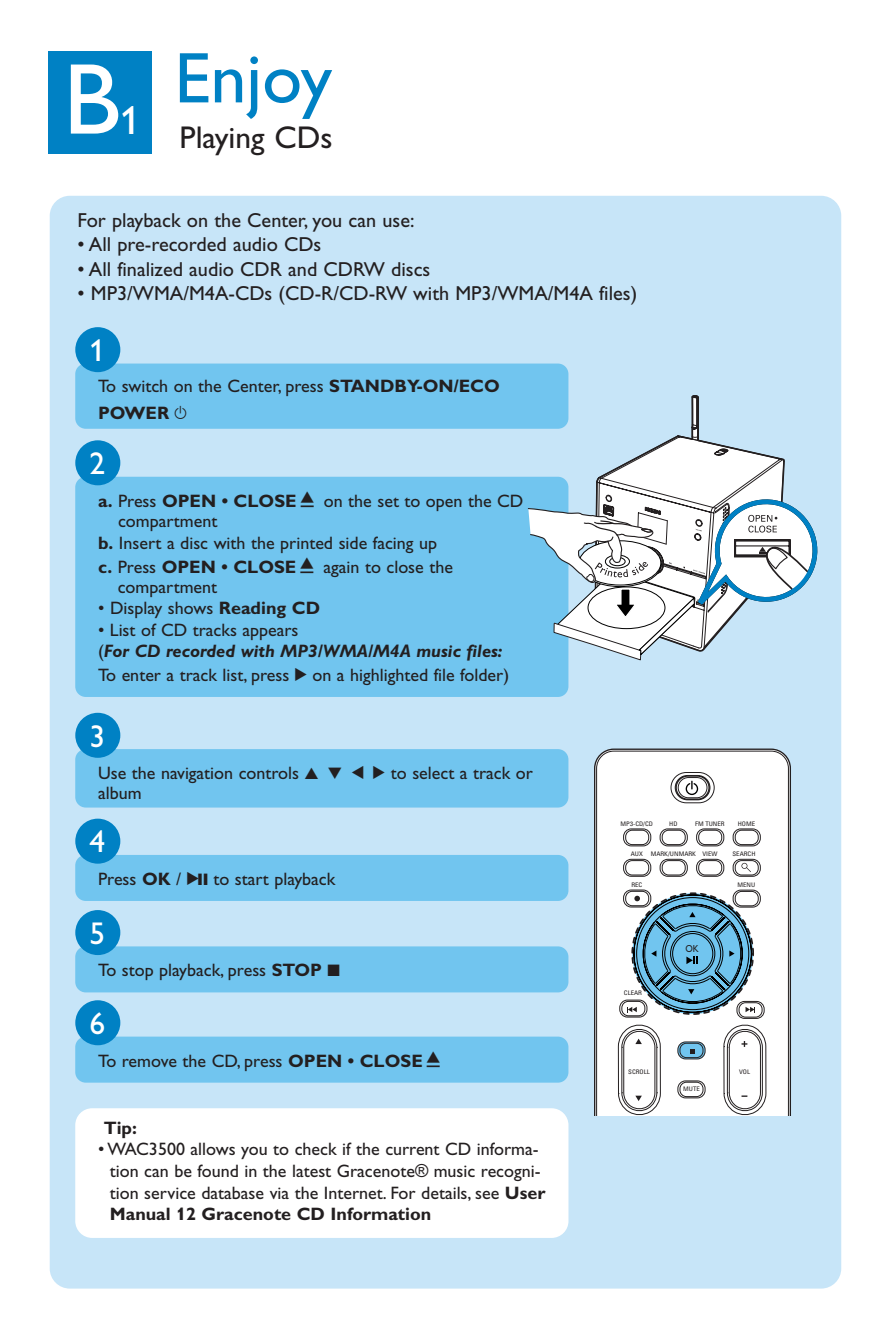
<style>
.page{position:relative;width:894px;height:1339px;background:#fff}
.page>*{position:absolute;margin:0;border:0;box-sizing:border-box;transform-origin:0 0}
.t1{font:101.25px "Gill Alt One";color:#fff}
.t2{font:72px "Gill Alt One";color:#0081c4}
.t3{font:40.5px "Gill Alt One";color:#fff}
.t4{font:31.5px "Gill Alt One";color:#231f20}
.t5{font:31.5px "Gill Alt One";color:#fff}
.t6{font:20.25px "Gill Alt One";color:#231f20}
.t7{font:18px/21.6px "Gill Alt One";color:#231f20}
.t8{font:italic 700 18px/21.6px "Gill Alt One";color:#231f20}
.t9{font:700 18px "Gill Alt One";color:#231f20}
.t10{font:10.12px "Gill Sans";color:#231f20;scale:.89 1}
.t11{font:condensed 6.3px "Univers";color:#231f20;scale:1.09 1}
.s1{font-weight:700}
.s2{font-family:"Audio Six 6"}
.s3{font-weight:400}
.s4{font-weight:400;font-style:normal}
.s5{font-family:"Audio Four 4"}
</style>
<div class="page">
<div style="left:50px;top:196px;width:791px;height:1092px;background:#c7e5f8;border-radius:20px"></div>
<div style="left:50px;top:51px;width:102px;height:102px;background:#0081c4"></div>
<div style="left:75px;top:477px;width:493px;height:220px;background:#71c5ef;border-radius:11px"></div>
<div style="left:75px;top:440px;width:45px;height:45px;background:#0081c4;border-radius:50%"></div>
<div style="left:75px;top:749px;width:493px;height:58px;background:#71c5ef;border-radius:11px"></div>
<div style="left:75px;top:713px;width:45px;height:45px;background:#0081c4;border-radius:50%"></div>
<div style="left:75px;top:855px;width:493px;height:46px;background:#71c5ef;border-radius:11px"></div>
<div style="left:75px;top:819px;width:45px;height:45px;background:#0081c4;border-radius:50%"></div>
<div style="left:75px;top:946px;width:493px;height:46px;background:#71c5ef;border-radius:11px"></div>
<div style="left:75px;top:910px;width:45px;height:45px;background:#0081c4;border-radius:50%"></div>
<div style="left:75px;top:1036px;width:493px;height:46px;background:#71c5ef;border-radius:11px"></div>
<div style="left:75px;top:1000px;width:45px;height:45px;background:#0081c4;border-radius:50%"></div>
<svg style="left:527px;top:395px;width:291px;height:266px"></svg>
<svg style="left:594px;top:748px;width:196px;height:367px;background:#747577"></svg>
<svg style="left:596px;top:751px;width:192px;height:364px;background:#f8f8f8"></svg>
<svg style="left:685px;top:781px;width:13px;height:14px"></svg>
<svg style="left:617px;top:828px;width:147px;height:287px;background:#bdced7"></svg>
<div style="left:75px;top:363px;width:493px;height:66px;background:#71c5ef;border-radius:11px"></div>
<div style="left:75px;top:327px;width:45px;height:45px;background:#0081c4;border-radius:50%"></div>
<div style="left:75px;top:1108px;width:493px;height:130px;background:#fff;border-radius:17px"></div>
<h1 class="t1" style="left:63px;top:61px;width:59px">B</h1>
<h3 class="t3" style="left:120px;top:105px;width:22px">1</h3>
<h2 class="t2" style="left:174px;top:51px;width:159px">Enjoy</h2>
<h3 class="t4" style="left:179px;top:126px;width:154px">Playing CDs</h3>
<p class="t6" style="left:77px;top:213px;width:338px">For playback on the Center, you can use:</p>
<p class="t6" style="left:77px;top:237px;width:245px">• All pre-recorded audio CDs</p>
<p class="t6" style="left:77px;top:261px;width:354px">• All finalized audio CDR and CDRW discs</p>
<p class="t6" style="left:77px;top:286px;width:561px">• MP3/WMA/M4A-CDs (CD-R/CD-RW with MP3/WMA/M4A files)</p>
<h3 class="t5" style="left:90px;top:339px;width:17px">1</h3>
<p class="t7" style="left:98px;top:374px;width:403px;line-height:27.2px">To switch on the Center, press <span class="s1">STANDBY-ON/ECO<br>POWER</span> <span class="s2">y</span></p>
<h3 class="t5" style="left:90px;top:452px;width:17px">2</h3>
<p class="t9" style="left:98px;top:494px;width:200px">a. <span class="s3">Press</span> OPEN • CLOSE</p>
<p class="t7" style="left:324px;top:492px;width:201px">on the set to open the CD</p>
<p class="t7" style="left:98px;top:512px;width:340px;text-indent:20px">compartment<br><span class="s1">b.</span> Insert a disc with the printed side facing up</p>
<p class="t9" style="left:98px;top:560px;width:200px">c. <span class="s3">Press</span> OPEN • CLOSE</p>
<p class="t7" style="left:323px;top:557px;width:131px">again to close the</p>
<p class="t7" style="left:118px;top:577px;width:101px">compartment</p>
<p class="t7" style="left:98px;top:599px;width:223px">• Display shows <span class="s1">Reading CD</span></p>
<p class="t8" style="left:98px;top:621px;width:406px"><span class="s4">• List of CD tracks appears<br>(</span>For CD recorded with MP3/WMA/M4A music files:</p>
<p class="t7" style="left:98px;top:665px;width:412px">To enter a track list, press <span class="s5">2</span> on a highlighted file folder)</p>
<h3 class="t5" style="left:90px;top:724px;width:17px">3</h3>
<p class="t7" style="left:98px;top:765px;width:436px;line-height:20px">Use the navigation controls <span class="s5">3 4 1 2</span> to select a track or album</p>
<h3 class="t5" style="left:90px;top:830px;width:17px">4</h3>
<p class="t7" style="left:98px;top:870px;width:239px">Press <span class="s1">OK</span> / <span class="s5">2;</span> to start playback</p>
<h3 class="t5" style="left:90px;top:921px;width:17px">5</h3>
<p class="t7" style="left:98px;top:961px;width:243px">To stop playback, press <span class="s1">STOP</span> <span class="s5">9</span></p>
<h3 class="t5" style="left:90px;top:1012px;width:17px">6</h3>
<p class="t7" style="left:98px;top:1052px;width:326px">To remove the CD, press <span class="s1">OPEN • CLOSE</span></p>
<p class="t9" style="left:104px;top:1121px;width:35px">Tip:</p>
<p class="t7" style="left:110px;top:1140px;width:437px;text-indent:-12px">• WAC3500 allows you to check if the current CD informa&shy;tion can be found in the latest Gracenote® music recogni&shy;tion service database via the Internet. For details, see <span class="s1">User Manual 12 Gracenote CD Information</span></p>
<p class="t11" style="left:620px;top:821px;width:31px">MP3-CD/CD</p>
<p class="t11" style="left:669px;top:821px;width:9px">HD</p>
<p class="t11" style="left:695px;top:821px;width:29px">FM TUNER</p>
<p class="t11" style="left:737px;top:821px;width:17px">HOME</p>
<p class="t11" style="left:630px;top:851px;width:13px">AUX</p>
<p class="t11" style="left:650px;top:851px;width:63px">MARK/UNMARK VIEW</p>
<p class="t11" style="left:732px;top:851px;width:23px">SEARCH</p>
<p class="t11" style="left:631px;top:882px;width:12px">REC</p>
<p class="t11" style="left:737px;top:882px;width:18px">MENU</p>
<p class="t11" style="left:623px;top:990px;width:18px">CLEAR</p>
<p class="t11" style="left:628px;top:1069px;width:21px">SCROLL</p>
<p class="t10" style="left:685px;top:945px;width:17px">OK</p>
<p class="t11" style="left:683px;top:1087px;width:17px">MUTE</p>
<p class="t11" style="left:739px;top:1069px;width:12px">VOL</p>
</div>
